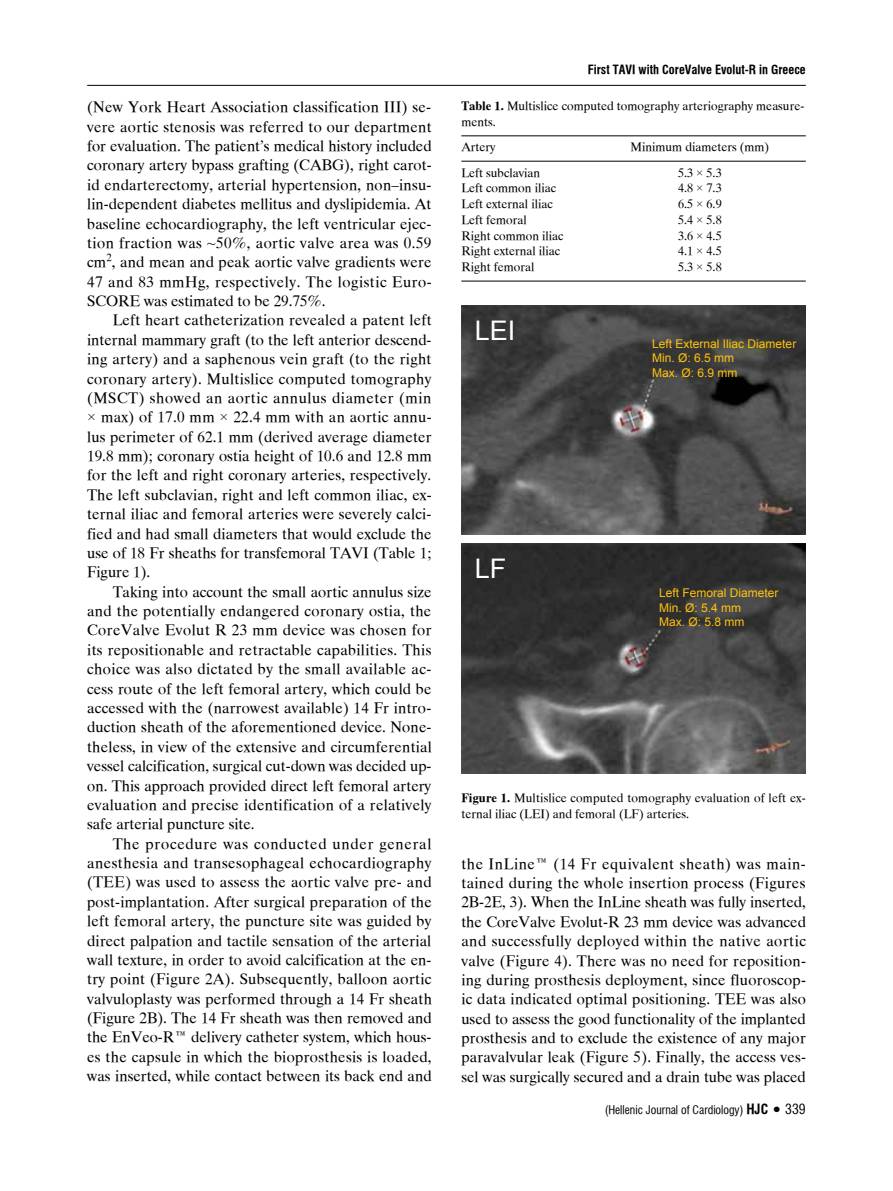
<style>
.page{position:relative;width:893px;height:1191px;background:#fff}
.page>*{position:absolute;margin:0;border:0;box-sizing:border-box;transform-origin:0 0}
.t1{font:27px "Arial";color:#fff}
.t2{font:15.75px/19.4px "UB Times";color:#000;text-align:justify}
.t3{font:12.75px/15.8px "UB Times";color:#000}
.t4{font:12.75px "UB Helvetica Cond Bold";color:#000}
.t5{font:12px/14.4px "Arial";color:#ffc20e}
.t6{font:12px "UB Helvetica Cond";color:#000}
.s1{font-family:"Times New Roman"}
.s2{font-family:"UB Times Bold"}
.s3{font-family:"UB Helvetica Cond Bold";font-size:14.25px}
.s4{font-size:13.5px}
.s5{font-size:14.25px}
</style>
<div class="page">
<hr style="left:87px;top:85px;width:719px;height:1px;background:#000">
<hr style="left:461px;top:135px;width:345px;height:1px;background:#000">
<hr style="left:461px;top:161px;width:345px;height:1px;background:#000">
<hr style="left:461px;top:281px;width:345px;height:1px;background:#000">
<img style="left:461px;top:305px;width:345px;height:230px">
<img style="left:461px;top:543px;width:345px;height:230px">
<p class="t2" style="left:87px;top:96px;width:346px">(New York Heart Association classification III) se&shy;vere aortic stenosis was referred to our department for evaluation. The patient’s medical history included coronary artery bypass grafting (CABG), right carot&shy;id endarterectomy, arterial hypertension, non–insu&shy;lin-dependent diabetes mellitus and dyslipidemia. At baseline echocardiography, the left ventricular ejec&shy;tion fraction was <span class="s1">~</span>50%, aortic valve area was 0.59 cm<sup>2</sup>, and mean and peak aortic valve gradients were 47 and 83 mmHg, respectively. The logistic Euro-SCORE was estimated to be 29.75%.</p>
<p class="t2" style="left:87px;top:309px;width:346px;text-indent:26px">Left heart catheterization revealed a patent left internal mammary graft (to the left anterior descend&shy;ing artery) and a saphenous vein graft (to the right coronary artery). Multislice computed tomography (MSCT) showed an aortic annulus diameter (min <span class="s1">×</span> max) of 17.0 mm <span class="s1">×</span> 22.4 mm with an aortic annu&shy;lus perimeter of 62.1 mm (derived average diameter 19.8 mm); coronary ostia height of 10.6 and 12.8 mm for the left and right coronary arteries, respectively.<br>The left subclavian, right and left common iliac, ex&shy;ternal iliac and femoral arteries were severely calci&shy;fied and had small diameters that would exclude the use of 18 Fr sheaths for transfemoral TAVI (Table 1; Figure 1).</p>
<p class="t2" style="left:87px;top:580px;width:346px;text-indent:26px">Taking into account the small aortic annulus size and the potentially endangered coronary ostia, the CoreValve Evolut R 23 mm device was chosen for its repositionable and retractable capabilities. This choice was also dictated by the small available ac&shy;cess route of the left femoral artery, which could be accessed with the (narrowest available) 14 Fr intro&shy;duction sheath of the aforementioned device. None&shy;theless, in view of the extensive and circumferential vessel calcification, surgical cut-down was decided up&shy;on. This approach provided direct left femoral artery evaluation and precise identification of a relatively safe arterial puncture site.</p>
<p class="t2" style="left:87px;top:832px;width:346px;text-indent:26px">The procedure was conducted under general anesthesia and transesophageal echocardiography (TEE) was used to assess the aortic valve pre- and post-implantation. After surgical preparation of the left femoral artery, the puncture site was guided by direct palpation and tactile sensation of the arterial wall texture, in order to avoid calcification at the en&shy;try point (Figure 2A). Subsequently, balloon aortic valvuloplasty was performed through a 14 Fr sheath (Figure 2B). The 14 Fr sheath was then removed and the EnVeo-R™ delivery catheter system, which hous&shy;es the capsule in which the bioprosthesis is loaded, was inserted, while contact between its back end and</p>
<p class="t4" style="left:588px;top:63px;width:220px">First TAVI with CoreValve Evolut-R in Greece</p>
<p class="t3" style="left:461px;top:97px;width:344px"><span class="s2">Table 1.</span> Multislice computed tomography arteriography measure&shy;ments.</p>
<p class="t3" style="left:461px;top:138px;width:36px">Artery</p>
<p class="t3" style="left:631px;top:138px;width:140px">Minimum diameters (mm)</p>
<p class="t3" style="left:461px;top:163px;width:80px">Left subclavian</p>
<p class="t3" style="left:678px;top:163px;width:45px">5.3 <span class="s1">×</span> 5.3</p>
<p class="t3" style="left:461px;top:179px;width:96px">Left common iliac</p>
<p class="t3" style="left:678px;top:179px;width:45px">4.8 <span class="s1">×</span> 7.3</p>
<p class="t3" style="left:461px;top:195px;width:93px">Left external iliac</p>
<p class="t3" style="left:678px;top:195px;width:45px">6.5 <span class="s1">×</span> 6.9</p>
<p class="t3" style="left:461px;top:210px;width:67px">Left femoral</p>
<p class="t3" style="left:678px;top:210px;width:45px">5.4 <span class="s1">×</span> 5.8</p>
<p class="t3" style="left:461px;top:226px;width:104px">Right common iliac</p>
<p class="t3" style="left:678px;top:226px;width:45px">3.6 <span class="s1">×</span> 4.5</p>
<p class="t3" style="left:461px;top:242px;width:100px">Right external iliac</p>
<p class="t3" style="left:678px;top:242px;width:45px">4.1 <span class="s1">×</span> 4.5</p>
<p class="t3" style="left:461px;top:258px;width:75px">Right femoral</p>
<p class="t3" style="left:678px;top:258px;width:45px">5.3 <span class="s1">×</span> 5.8</p>
<h1 class="t1" style="left:475px;top:313px;width:42px">LEI</h1>
<h1 class="t1" style="left:475px;top:551px;width:33px">LF</h1>
<p class="t5" style="left:652px;top:337px;width:146px">Left External Iliac Diameter<br>Min. Ø: 6.5 mm<br>Max. Ø: 6.9 mm</p>
<p class="t5" style="left:659px;top:586px;width:121px">Left Femoral Diameter<br>Min. Ø: 5.4 mm<br>Max. Ø: 5.8 mm</p>
<p class="t3" style="left:461px;top:789px;width:346px"><span class="s2">Figure 1.</span> Multislice computed tomography evaluation of left ex&shy;ternal iliac (LEI) and femoral (LF) arteries.</p>
<p class="t2" style="left:461px;top:852px;width:346px">the InLine™ (14 Fr equivalent sheath) was main&shy;tained during the whole insertion process (Figures 2B-2E, 3). When the InLine sheath was fully inserted, the CoreValve Evolut-R 23 mm device was advanced and successfully deployed within the native aortic valve (Figure 4). There was no need for reposition&shy;ing during prosthesis deployment, since fluoroscop&shy;ic data indicated optimal positioning. TEE was also used to assess the good functionality of the implanted prosthesis and to exclude the existence of any major paravalvular leak (Figure 5). Finally, the access ves&shy;sel was surgically secured and a drain tube was placed</p>
<p class="t6" style="left:605px;top:1103px;width:203px">(Hellenic Journal of Cardiology) <span class="s3">HJC</span> <span class="s4">•</span> <span class="s5">339</span></p>
</div>
